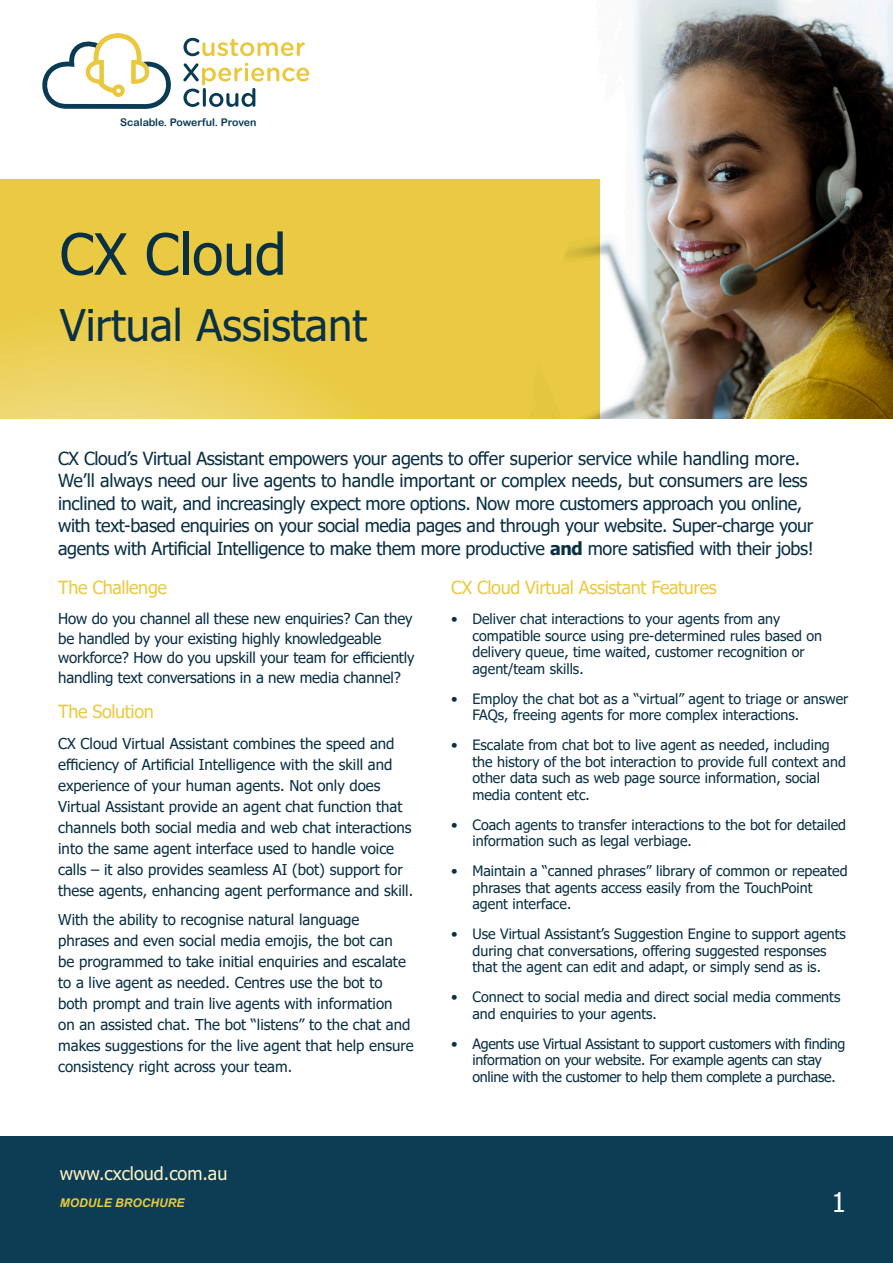
<style>
.page{position:relative;width:893px;height:1263px;background:#fff}
.page>*{position:absolute;margin:0;border:0;box-sizing:border-box;transform-origin:0 0}
.t1{font:57px "Tahoma";color:#0a3044}
.t2{font:43.5px "Tahoma";color:#0a3044}
.t3{font:27px "Tahoma";color:#fff}
.t4{font:18px/22.5px "Tahoma";letter-spacing:-.02em;color:#0a3044}
.Body_Copy_-_INDIGO{font:18px "Tahoma";letter-spacing:-.02em;color:#eaca42}
.t5{font:18px "Tahoma";color:#fef2c2}
.Body__Header_-_DAISY{font:18px "Tahoma";letter-spacing:-.02em;color:#eaca42}
.Body_Copy_-_INDIGO-2{font:15px/21px "Tahoma";color:#0a3044}
.t6{font:14.25px/16.5px "Tahoma";color:#093044}
.t7{font:14.25px/16.5px "Tahoma";letter-spacing:-.02em;color:#093044}
.t8{font:italic 700 12px "Arial";color:#eac83f}
.t9{font:10.5px "Arial Rounded MT Bold";color:#093b55}
.s1{font-weight:700}
.s2{color:#0a3044}
</style>
<div class="page">
<img style="left:516px;top:0;width:377px;height:419px">
<div style="left:0;top:180px;width:600px;height:239px;background:#eaca42"></div>
<svg style="left:0;top:326px;width:353px;height:93px"></svg>
<div style="left:0;top:1136px;width:893px;height:127px;background:#0c3d55"></div>
<svg style="left:183px;top:38px;width:122px;height:18px"></svg>
<svg style="left:183px;top:63px;width:126px;height:44px"></svg>
<svg style="left:42px;top:33px;width:129px;height:76px"></svg>
<p class="t9" style="left:120px;top:116px;width:138px">Scalable. Powerful. Proven</p>
<h1 class="t1" style="left:60px;top:216px;width:228px">CX Cloud</h1>
<p class="t2" style="left:60px;top:296px;width:309px">Virtual Assistant</p>
<p class="t4" style="left:58px;top:448px;width:757px">CX Cloud’s Virtual Assistant empowers your agents to offer superior service while handling more.<br>We’ll always need our live agents to handle important or complex needs, but consumers are less inclined to wait, and increasingly expect more options. Now more customers approach you online, with text-based enquiries on your social media pages and through your website. Super-charge your agents with Artificial Intelligence to make them more productive <span class="s1">and</span> more satisfied with their jobs!</p>
<p class="Body_Copy_-_INDIGO" style="left:58px;top:576px;width:110px">The Challenge</p>
<p class="Body_Copy_-_INDIGO-2" style="left:58px;top:610px;width:358px;line-height:19.5px">How do you channel all these new enquiries? Can they be handled by your existing highly knowledgeable workforce? How do you upskill your team for efficiently handling text conversations in a new media channel?</p>
<p class="Body__Header_-_DAISY" style="left:58px;top:699px;width:97px">The Solution</p>
<p class="Body_Copy_-_INDIGO-2" style="left:58px;top:734px;width:356px">CX Cloud Virtual Assistant combines the speed and efficiency of Artificial Intelligence with the skill and experience of your human agents. Not only does Virtual Assistant provide an agent chat function that channels both social media and web chat interactions into the same agent interface used to handle voice calls – it also provides seamless AI (bot) support for these agents, enhancing agent performance and skill.</p>
<p class="Body_Copy_-_INDIGO-2" style="left:58px;top:910px;width:357px">With the ability to recognise natural language phrases and even social media emojis, the bot can<br>be programmed to take initial enquiries and escalate to a live agent as needed. Centres use the bot to both prompt and train live agents with information<br>on an assisted chat. The bot “listens” to the chat and makes suggestions for the live agent that help ensure consistency right across your team.</p>
<p class="t5" style="left:60px;top:1161px;width:169px">www.cxcloud.com.au</p>
<p class="t8" style="left:60px;top:1195px;width:126px">MODULE BROCHURE</p>
<p class="Body_Copy_-_INDIGO" style="left:451px;top:576px;width:267px">CX Cloud Virtual Assistant Features</p>
<p class="t6" style="left:472px;top:612px;width:351px;text-indent:-21px"><span class="s2">•</span> Deliver chat interactions to your agents from any compatible source using pre-determined rules based on delivery queue, time waited, customer recognition or agent/team skills.</p>
<p class="t6" style="left:472px;top:691px;width:377px;text-indent:-21px"><span class="s2">•</span> Employ the chat bot as a “virtual” agent to triage or answer<br>FAQs, freeing agents for more complex interactions.</p>
<p class="t6" style="left:472px;top:738px;width:375px;text-indent:-21px"><span class="s2">•</span> Escalate from chat bot to live agent as needed, including the history of the bot interaction to provide full context and other data such as web page source information, social media content etc.</p>
<p class="t6" style="left:472px;top:817px;width:375px;text-indent:-21px"><span class="s2">•</span> Coach agents to transfer interactions to the bot for detailed information such as legal verbiage.</p>
<p class="t6" style="left:472px;top:864px;width:377px;text-indent:-21px"><span class="s2">•</span> Maintain a “canned phrases” library of common or repeated phrases that agents access easily from the TouchPoint agent interface.</p>
<p class="t6" style="left:451px;top:927px;width:396px;text-align:center"><span class="s2">•</span> Use Virtual Assistant’s Suggestion Engine to support agents during chat conversations, offering suggested responses<br>that the agent can edit and adapt, or simply send as is.</p>
<p class="t6" style="left:472px;top:990px;width:369px;text-indent:-21px"><span class="s2">•</span> Connect to social media and direct social media comments and enquiries to your agents.</p>
<p class="t7" style="left:472px;top:1036px;width:374px;text-indent:-21px"><span class="s2">•</span> Agents use Virtual Assistant to support customers with finding information on your website. For example agents can stay online with the customer to help them complete a purchase.</p>
<h3 class="t3" style="left:831px;top:1184px;width:16px">1</h3>
</div>
